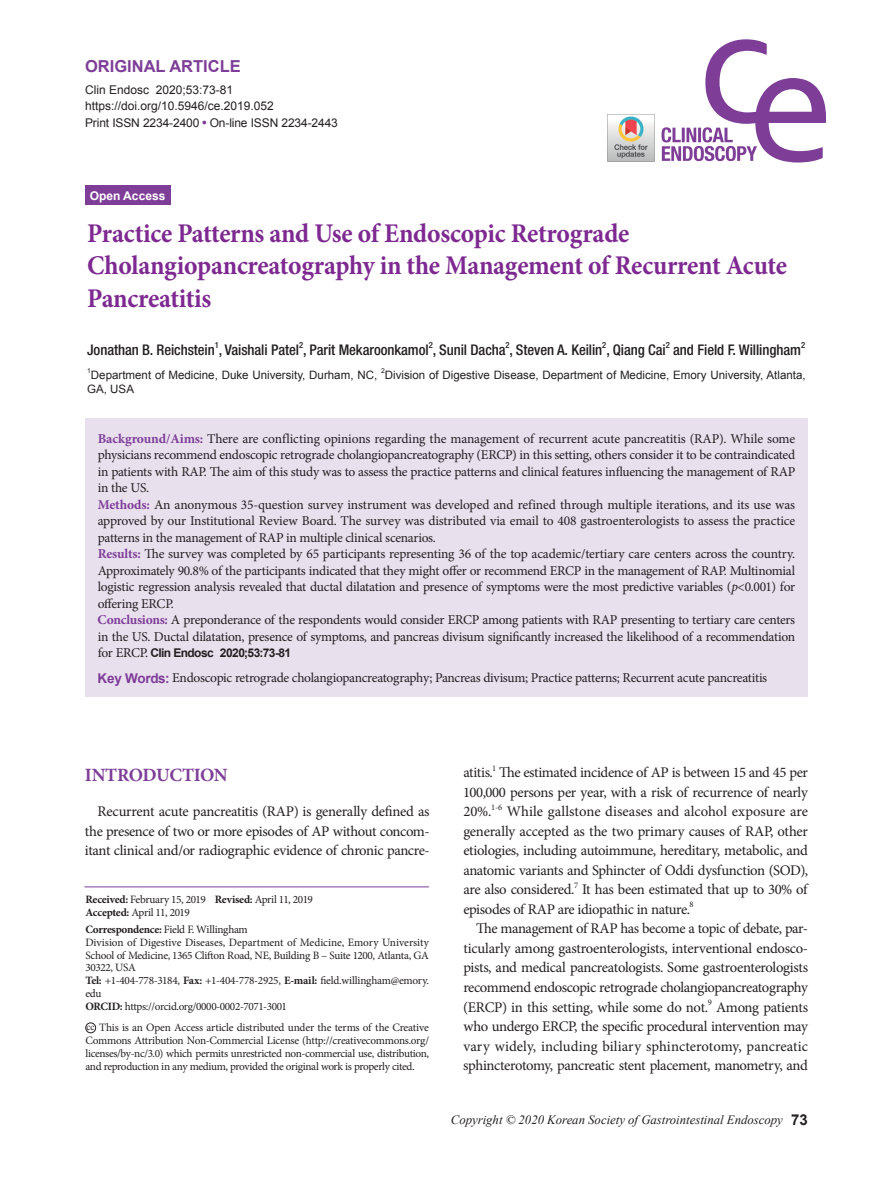
<style>
.page{position:relative;width:893px;height:1191px;background:#fff}
.page>*{position:absolute;margin:0;border:0;box-sizing:border-box;transform-origin:0 0}
.t1{font:700 27px/32.4px "Minion Pro";letter-spacing:-.01em;color:#7d2991;scale:.95 1}
.t2{font:700 18.75px "Minion Pro";letter-spacing:-.02em;color:#7e3e98}
.t3{font:700 16.5px "Arial";color:#7e3e98}
.t4{font:14.7px/19.5px "Minion Pro";letter-spacing:-.025em;color:#231f20;text-align:justify}
.t5{font:500 condensed 14.7px "Helvetica Neue";letter-spacing:-.005em;color:#231f20}
.t6{font:13.5px/16.5px "Minion Pro";letter-spacing:-.02em;color:#231f20}
.t7{font:italic 12.75px "Times New Roman";color:#231f20}
.t8{font:12px/16px "Arial";color:#231f20}
.t9{font:700 12px "Arial";letter-spacing:-.05em;color:#231f20}
.t10{font:700 12px "Arial";color:#fff}
.t11{font:11.55px "Arial";color:#231f20}
.t12{font:11.25px/12.8px "Minion Pro";letter-spacing:-.025em;color:#231f20}
.t13{font:11.25px/12.8px "Minion Pro";letter-spacing:-.045em;color:#231f20}
.t14{font:500 condensed 8.55px "Helvetica Neue";color:#231f20}
.t15{font:8.55px "Minion Pro";color:#231f20}
.t16{font:6.75px "Arial";color:#231f20}
.s1{font-family:"Helvetica";font-stretch:condensed;color:#7e3e98}
.s2{font-weight:700;color:#7e3e98}
.s3{font-style:italic}
.s4{font-family:"Minion Pro";font-weight:400;font-size:13.5px}
.s5{font-family:"Arial";font-weight:700;color:#7e3e98}
.s6{font-weight:700}
.s7{font-family:"Times New Roman";font-size:9.3px}
.s8{font-family:"Arial";font-weight:700;font-style:normal;font-size:15px}
</style>
<div class="page">
<svg style="left:661px;top:39px;width:165px;height:123px"></svg>
<div style="left:85px;top:418px;width:723px;height:279px;background:#e9e0ee"></div>
<div style="left:85px;top:186px;width:85px;height:19px;background:#7e3e98"></div>
<div style="left:86px;top:1022px;width:10px;height:10px;border:1px solid #231f20;border-radius:50%"></div>
<hr style="left:85px;top:886px;width:344px;height:1px;background:#7e3e98">
<img style="left:608px;top:116px;width:46px;height:46px">
<p class="t3" style="left:85px;top:56px;width:157px">ORIGINAL ARTICLE</p>
<p class="t8" style="left:85px;top:82px;width:254px">Clin Endosc 2020;53:73-81 https://doi.org/10.5946/ce.2019.052<br>Print ISSN 2234-2400 <span class="s1">•</span> On-line ISSN 2234-2443</p>
<p class="t10" style="left:90px;top:187px;width:77px">Open Access</p>
<h1 class="t1" style="left:87px;top:217px;width:738px">Practice Patterns and Use of Endoscopic Retrograde<br>Cholangiopancreatography in the Management of Recurrent Acute<br>Pancreatitis</h1>
<p class="t5" style="left:87px;top:341px;width:580px">Jonathan B. Reichstein , Vaishali Patel , Parit Mekaroonkamol , Sunil Dacha , Steven A. Keilin , Qiang Cai</p>
<p class="t14" style="left:215px;top:340px;width:6px">1</p>
<p class="t14" style="left:299px;top:340px;width:6px">2</p>
<p class="t14" style="left:429px;top:340px;width:6px">2</p>
<p class="t14" style="left:505px;top:340px;width:6px">2</p>
<p class="t14" style="left:602px;top:340px;width:6px">2</p>
<p class="t14" style="left:666px;top:340px;width:6px">2</p>
<p class="t5" style="left:673px;top:341px;width:129px">and Field F. Willingham</p>
<p class="t14" style="left:801px;top:340px;width:6px">2</p>
<p class="t16" style="left:87px;top:366px;width:5px">1</p>
<p class="t11" style="left:91px;top:367px;width:288px">Department of Medicine, Duke University, Durham, NC,</p>
<p class="t16" style="left:381px;top:366px;width:5px">2</p>
<p class="t11" style="left:385px;top:367px;width:422px">Division of Digestive Disease, Department of Medicine, Emory University, Atlanta,</p>
<p class="t11" style="left:87px;top:381px;width:48px">GA, USA</p>
<p class="t6" style="left:98px;top:430px;width:699px"><span class="s2">Background/Aims:</span> There are conflicting opinions regarding the management of recurrent acute pancreatitis (RAP). While some physicians recommend endoscopic retrograde cholangiopancreatography (ERCP) in this setting, others consider it to be contraindicated in patients with RAP. The aim of this study was to assess the practice patterns and clinical features influencing the management of RAP in the US.<br><span class="s2">Methods:</span> An anonymous 35-question survey instrument was developed and refined through multiple iterations, and its use was approved by our Institutional Review Board. The survey was distributed via email to 408 gastroenterologists to assess the practice patterns in the management of RAP in multiple clinical scenarios.<br><span class="s2">Results:</span> The survey was completed by 65 participants representing 36 of the top academic/tertiary care centers across the country.<br>Approximately 90.8% of the participants indicated that they might offer or recommend ERCP in the management of RAP. Multinomial logistic regression analysis revealed that ductal dilatation and presence of symptoms were the most predictive variables (<span class="s3">p</span>&lt;0.001) for offering ERCP.<br><span class="s2">Conclusions:</span> A preponderance of the respondents would consider ERCP among patients with RAP presenting to tertiary care centers in the US. Ductal dilatation, presence of symptoms, and pancreas divisum significantly increased the likelihood of a recommendation</p>
<p class="t9" style="left:98px;top:645px;width:195px"><span class="s4">for ERCP.</span> Clin Endosc 2020;53:73-81</p>
<p class="t6" style="left:98px;top:669px;width:671px"><span class="s5">Key Words:</span> Endoscopic retrograde cholangiopancreatography; Pancreas divisum; Practice patterns; Recurrent acute pancreatitis</p>
<h2 class="t2" style="left:85px;top:761px;width:144px">INTRODUCTION</h2>
<p class="t4" style="left:85px;top:802px;width:346px;text-indent:13px">Recurrent acute pancreatitis (RAP) is generally defined as the presence of two or more episodes of AP without concom&shy;itant clinical and/or radiographic evidence of chronic pancre-</p>
<p class="t13" style="left:85px;top:893px;width:229px"><span class="s6">Received:</span> February 15, 2019 <span class="s6">Revised:</span> April 11, 2019<br><span class="s6">Accepted:</span> April 11, 2019</p>
<p class="t12" style="left:85px;top:923px;width:345px"><span class="s6">Correspondence:</span> Field F. Willingham<br>Division of Digestive Diseases, Department of Medicine, Emory University School of Medicine, 1365 Clifton Road, NE, Building B – Suite 1200, Atlanta, GA 30322, USA<br><span class="s6">Tel:</span> +1-404-778-3184, <span class="s6">Fax:</span> +1-404-778-2925, <span class="s6">E-mail:</span> field.willingham@emory. edu<br><span class="s6">ORCID:</span> https://orcid.org/0000-0002-7071-3001</p>
<p class="t12" style="left:85px;top:1020px;width:345px;text-align:justify"><span class="s7">cc</span> This is an Open Access article distributed under the terms of the Creative Commons Attribution Non-Commercial License (http://creativecommons.org/ licenses/by-nc/3.0) which permits unrestricted non-commercial use, distribution, and reproduction in any medium, provided the original work is properly cited.</p>
<p class="t15" style="left:492px;top:762px;width:6px">1</p>
<p class="t4" style="left:463px;top:782px;width:346px">100,000 persons per year, with a risk of recurrence of nearly<br>20%.</p>
<p class="t4" style="left:463px;top:763px;width:346px">atitis. The estimated incidence of AP is between 15 and 45 per</p>
<p class="t15" style="left:491px;top:801px;width:12px">1-6</p>
<p class="t4" style="left:463px;top:802px;width:346px;text-indent:44px">While gallstone diseases and alcohol exposure are generally accepted as the two primary causes of RAP, other etiologies, including autoimmune, hereditary, metabolic, and anatomic variants and Sphincter of Oddi dysfunction (SOD), are also considered.</p>
<p class="t15" style="left:574px;top:879px;width:6px">7</p>
<p class="t4" style="left:463px;top:880px;width:346px;text-indent:119px">It has been estimated that up to 30% of episodes of RAP are idiopathic in nature.</p>
<p class="t15" style="left:689px;top:898px;width:6px">8</p>
<p class="t4" style="left:463px;top:919px;width:346px;text-indent:13px">The management of RAP has become a topic of debate, par&shy;ticularly among gastroenterologists, interventional endosco&shy;pists, and medical pancreatologists. Some gastroenterologists recommend endoscopic retrograde cholangiopancreatography (ERCP) in this setting, while some do not.</p>
<p class="t15" style="left:708px;top:996px;width:6px">9</p>
<p class="t4" style="left:463px;top:997px;width:346px;text-indent:253px">Among patients who undergo ERCP, the specific procedural intervention may vary widely, including biliary sphincterotomy, pancreatic sphincterotomy, pancreatic stent placement, manometry, and</p>
<p class="t7" style="left:451px;top:1110px;width:359px">Copyright © 2020 Korean Society of Gastrointestinal Endoscopy <span class="s8">73</span></p>
</div>
